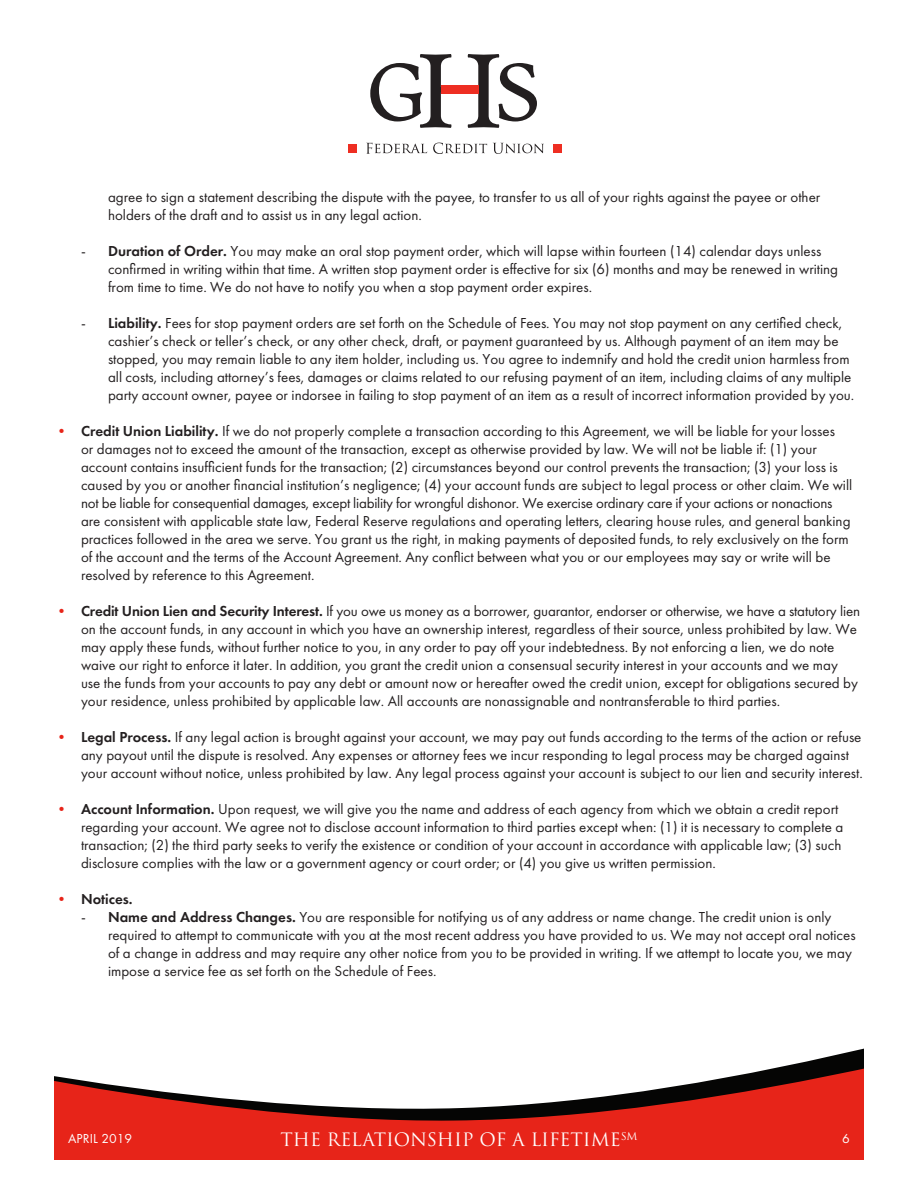
<style>
.page{position:relative;width:918px;height:1188px;background:#fff}
.page>*{position:absolute;margin:0;border:0;box-sizing:border-box;transform-origin:0 0}
.t1{font:18px "Trajan Pro 3";color:#fff}
.t2{font:15px/18px "Futura PT";color:#231f20}
.t3{font:600 15px "Futura PT";color:#231f20}
.t4{font:13.5px "Futura PT";letter-spacing:.01em;color:#fff}
.t5{font:10.5px "Trajan Pro 3";color:#fff}
.s1{font-weight:600}
.s2{color:#e72419}
.s3{font-weight:400;color:#e72419}
</style>
<div class="page">
<div style="left:348px;top:144px;width:8px;height:8px;background:#ee2e22"></div>
<svg style="left:366px;top:143px;width:61px;height:11px"></svg>
<svg style="left:433px;top:143px;width:54px;height:11px"></svg>
<svg style="left:493px;top:143px;width:51px;height:11px"></svg>
<div style="left:554px;top:144px;width:8px;height:8px;background:#ee2e22"></div>
<svg style="left:370px;top:54px;width:167px;height:74px"></svg>
<div style="left:441px;top:85px;width:37px;height:9px;background:#ee2e22"></div>
<svg style="left:795px;top:1048px;width:69px;height:16px"></svg>
<svg style="left:54px;top:1064px;width:810px;height:96px;fill:#e72419"></svg>
<p class="t2" style="left:108px;top:187px;width:714px">agree to sign a statement describing the dispute with the payee, to transfer to us all of your rights against the payee or other holders of the draft and to assist us in any legal action.</p>
<p class="t2" style="left:108px;top:241px;width:732px;text-indent:-27px">- <span class="s1">Duration of Order.</span> You may make an oral stop payment order, which will lapse within fourteen (14) calendar days unless confirmed in writing within that time. A written stop payment order is effective for six (6) months and may be renewed in writing from time to time. We do not have to notify you when a stop payment order expires.</p>
<p class="t2" style="left:108px;top:313px;width:748px;text-indent:-27px">- <span class="s1">Liability.</span> Fees for stop payment orders are set forth on the Schedule of Fees. You may not stop payment on any certified check, cashier’s check or teller’s check, or any other check, draft, or payment guaranteed by us. Although payment of an item may be stopped, you may remain liable to any item holder, including us. You agree to indemnify and hold the credit union harmless from all costs, including attorney’s fees, damages or claims related to our refusing payment of an item, including claims of any multiple party account owner, payee or indorsee in failing to stop payment of an item as a result of incorrect information provided by you.</p>
<p class="t2" style="left:81px;top:421px;width:773px;text-indent:-27px"><span class="s2">•</span> <span class="s1">Credit Union Liability.</span> If we do not properly complete a transaction according to this Agreement, we will be liable for your losses<br>or damages not to exceed the amount of the transaction, except as otherwise provided by law. We will not be liable if: (1) your account contains insufficient funds for the transaction; (2) circumstances beyond our control prevents the transaction; (3) your loss is caused by you or another financial institution’s negligence; (4) your account funds are subject to legal process or other claim. We will not be liable for consequential damages, except liability for wrongful dishonor. We exercise ordinary care if your actions or nonactions are consistent with applicable state law, Federal Reserve regulations and operating letters, clearing house rules, and general banking practices followed in the area we serve. You grant us the right, in making payments of deposited funds, to rely exclusively on the form of the account and the terms of the Account Agreement. Any conflict between what you or our employees may say or write will be resolved by reference to this Agreement.</p>
<p class="t2" style="left:81px;top:601px;width:781px;text-indent:-27px"><span class="s2">•</span> <span class="s1">Credit Union Lien and Security Interest.</span> If you owe us money as a borrower, guarantor, endorser or otherwise, we have a statutory lien on the account funds, in any account in which you have an ownership interest, regardless of their source, unless prohibited by law. We may apply these funds, without further notice to you, in any order to pay off your indebtedness. By not enforcing a lien, we do note waive our right to enforce it later. In addition, you grant the credit union a consensual security interest in your accounts and we may use the funds from your accounts to pay any debt or amount now or hereafter owed the credit union, except for obligations secured by your residence, unless prohibited by applicable law. All accounts are nonassignable and nontransferable to third parties.</p>
<p class="t2" style="left:81px;top:727px;width:783px;text-indent:-27px"><span class="s2">•</span> <span class="s1">Legal Process.</span> If any legal action is brought against your account, we may pay out funds according to the terms of the action or refuse any payout until the dispute is resolved. Any expenses or attorney fees we incur responding to legal process may be charged against your account without notice, unless prohibited by law. Any legal process against your account is subject to our lien and security interest.</p>
<p class="t2" style="left:81px;top:799px;width:764px;text-indent:-27px"><span class="s2">•</span> <span class="s1">Account Information.</span> Upon request, we will give you the name and address of each agency from which we obtain a credit report regarding your account. We agree not to disclose account information to third parties except when: (1) it is necessary to complete a transaction; (2) the third party seeks to verify the existence or condition of your account in accordance with applicable law; (3) such disclosure complies with the law or a government agency or court order; or (4) you give us written permission.</p>
<p class="t3" style="left:54px;top:889px;width:80px"><span class="s3">•</span> Notices.</p>
<p class="t2" style="left:108px;top:907px;width:749px;text-indent:-27px">- <span class="s1">Name and Address Changes.</span> You are responsible for notifying us of any address or name change. The credit union is only required to attempt to communicate with you at the most recent address you have provided to us. We may not accept oral notices of a change in address and may require any other notice from you to be provided in writing. If we attempt to locate you, we may impose a service fee as set forth on the Schedule of Fees.</p>
<p class="t4" style="left:68px;top:1131px;width:65px">APRIL 2019</p>
<p class="t5" style="left:621px;top:1129px;width:18px">SM</p>
<p class="t4" style="left:842px;top:1131px;width:9px">6</p>
<p class="t1" style="left:280px;top:1127px;width:342px">THE RELATIONSHIP OF A LIFETIME</p>
</div>
